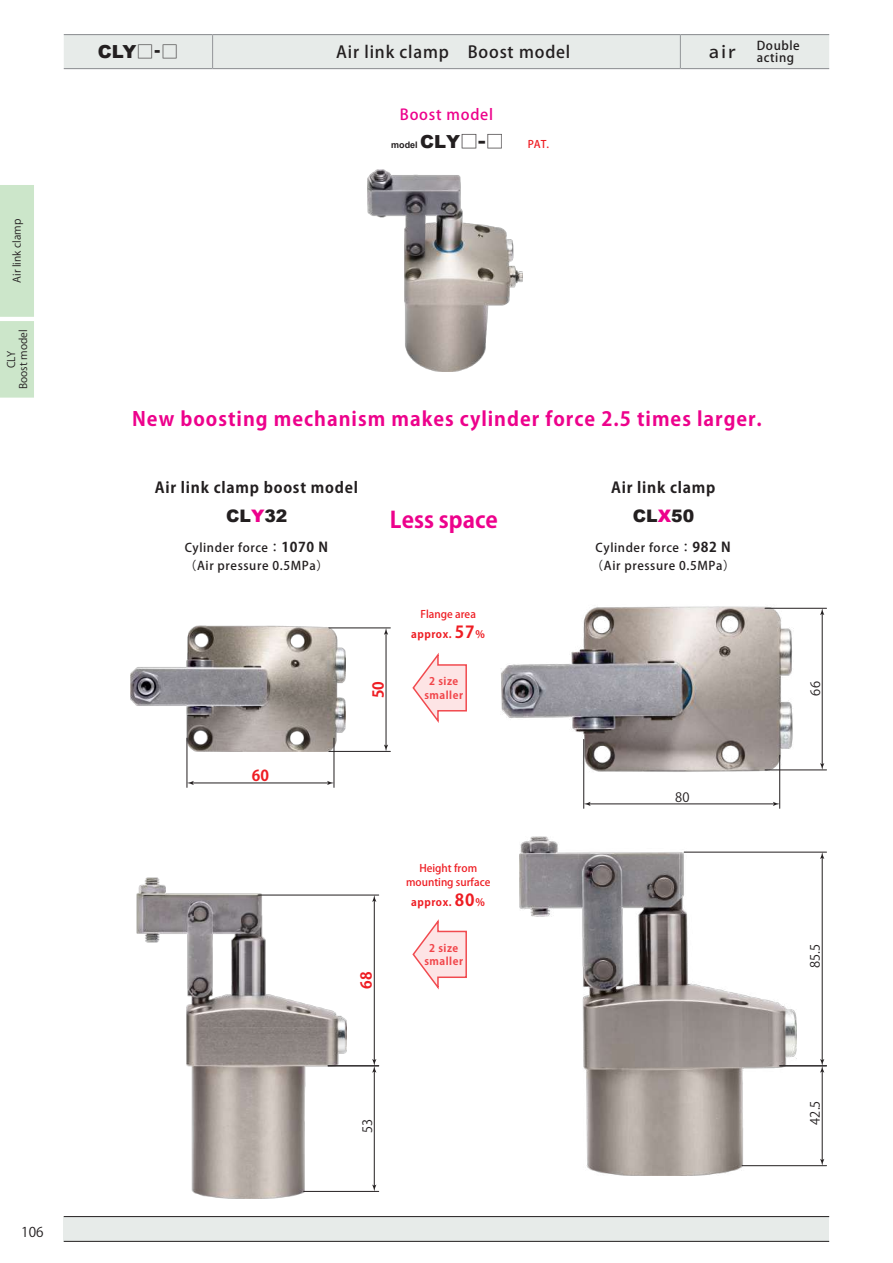
<style>
.page{position:relative;width:893px;height:1263px;background:#fff}
.page>*{position:absolute;margin:0;border:0;box-sizing:border-box;transform-origin:0 0}
.t1{font:700 22.5px "Koz Go Pro";color:#ed028c}
.t2{font:700 19.5px "Koz Go Pro";letter-spacing:.05em;color:#ed028c}
.t3{font:900 18px "Arial";color:#231f20}
.t4{font:900 17.25px "Arial";color:#231f20}
.t5{font:500 16.5px "Koz Go Pro";letter-spacing:.05em;color:#231f20}
.t6{font:700 15px "Koz Go Pro";letter-spacing:.05em;color:#231f20}
.t7{font:500 15px "Koz Go Pro";letter-spacing:.05em;color:#ed028c}
.t8{font:700 15px "Koz Go Pro";color:#ee1d23}
.t9{font:13.5px "Koz Go Pro";color:#231f20}
.t10{font:12.9px "Koz Go Pro";color:#231f20}
.t11{font:500 12.15px/12px "Koz Go Pro";letter-spacing:.05em;color:#231f20}
.t12{font:500 12px/18.8px "Koz Go Pro";letter-spacing:.05em;color:#231f20;text-align:center}
.t13{font:700 10.5px/13.5px "Koz Go Pro";letter-spacing:.05em;color:#ee1d23;text-align:center}
.t14{font:500 10.5px/13.5px "Koz Go Pro";color:#ee1d23;text-align:center}
.t15{font:10.5px/12px "Koz Go Pro";color:#231f20;text-align:center}
.t16{font:700 9px "Arial";color:#231f20}
.s1{font-family:"Koz Go Pro";font-weight:200;font-size:17.25px}
.s2{font-size:17.25px}
.s3{font-family:"Koz Go Pro";font-weight:500;font-size:15px}
.s4{font-weight:900;font-size:18px}
.s5{font-family:"Koz Go Pro";font-weight:300;font-size:18px}
.s6{color:#ed028c}
.s7{font-weight:700;font-size:13.5px}
.s8{font-size:16.5px}
</style>
<div class="page">
<div style="left:64px;top:1216px;width:765px;height:26px;background:#e7ebe9"></div>
<hr style="left:64px;top:1216px;width:765px;height:1px;background:#231f20">
<hr style="left:64px;top:1241px;width:765px;height:1px;background:#231f20">
<div style="left:64px;top:35px;width:765px;height:33px;background:#e7ebe9"></div>
<hr style="left:212px;top:35px;width:1px;height:33px;background:#939598">
<hr style="left:680px;top:35px;width:1px;height:33px;background:#939598">
<hr style="left:64px;top:34px;width:149px;height:1px;background:#939598">
<hr style="left:213px;top:34px;width:467px;height:1px;background:#939598">
<hr style="left:680px;top:34px;width:149px;height:1px;background:#939598">
<hr style="left:64px;top:68px;width:149px;height:1px;background:#939598">
<hr style="left:213px;top:68px;width:467px;height:1px;background:#939598">
<hr style="left:680px;top:68px;width:149px;height:1px;background:#939598">
<div style="left:0;top:185px;width:34px;height:213px;background:#cce6ca"></div>
<img style="left:368px;top:170px;width:155px;height:201px">
<img style="left:501px;top:606px;width:293px;height:168px">
<img style="left:520px;top:836px;width:276px;height:339px">
<img style="left:130px;top:626px;width:215px;height:125px">
<img style="left:137px;top:877px;width:210px;height:322px">
<hr style="left:742px;top:1165px;width:84px;height:1px;background:#231f20">
<hr style="left:822px;top:1070px;width:1px;height:91px;background:#231f20">
<svg style="left:820px;top:1159px;width:4px;height:7px"></svg>
<hr style="left:780px;top:1065px;width:46px;height:1px;background:#231f20">
<hr style="left:684px;top:852px;width:142px;height:1px;background:#231f20">
<hr style="left:822px;top:857px;width:1px;height:204px;background:#231f20">
<svg style="left:820px;top:1059px;width:4px;height:14px"></svg>
<svg style="left:820px;top:852px;width:4px;height:7px"></svg>
<hr style="left:258px;top:895px;width:121px;height:1px;background:#231f20">
<hr style="left:374px;top:900px;width:1px;height:161px;background:#231f20">
<svg style="left:372px;top:895px;width:4px;height:7px"></svg>
<hr style="left:304px;top:1191px;width:75px;height:1px;background:#231f20">
<hr style="left:328px;top:1065px;width:51px;height:1px;background:#231f20">
<hr style="left:374px;top:1070px;width:1px;height:117px;background:#231f20">
<svg style="left:372px;top:1184px;width:4px;height:7px"></svg>
<svg style="left:372px;top:1059px;width:4px;height:14px"></svg>
<hr style="left:765px;top:770px;width:61px;height:1px;background:#231f20">
<hr style="left:765px;top:608px;width:61px;height:1px;background:#231f20">
<hr style="left:822px;top:613px;width:1px;height:152px;background:#231f20">
<svg style="left:820px;top:763px;width:4px;height:7px"></svg>
<svg style="left:820px;top:608px;width:4px;height:7px"></svg>
<hr style="left:329px;top:751px;width:61px;height:1px;background:#231f20">
<hr style="left:329px;top:628px;width:61px;height:1px;background:#231f20">
<hr style="left:386px;top:632px;width:1px;height:115px;background:#231f20">
<svg style="left:384px;top:744px;width:4px;height:7px"></svg>
<svg style="left:384px;top:628px;width:4px;height:7px"></svg>
<hr style="left:779px;top:755px;width:1px;height:53px;background:#231f20">
<hr style="left:583px;top:739px;width:1px;height:69px;background:#231f20">
<hr style="left:588px;top:804px;width:187px;height:1px;background:#231f20">
<svg style="left:773px;top:802px;width:7px;height:4px"></svg>
<svg style="left:584px;top:802px;width:7px;height:4px"></svg>
<hr style="left:187px;top:738px;width:1px;height:49px;background:#231f20">
<hr style="left:334px;top:738px;width:1px;height:49px;background:#231f20">
<hr style="left:192px;top:783px;width:137px;height:1px;background:#231f20">
<svg style="left:187px;top:781px;width:7px;height:4px"></svg>
<svg style="left:327px;top:781px;width:7px;height:4px"></svg>
<svg style="left:412px;top:919px;width:55px;height:70px"></svg>
<svg style="left:412px;top:653px;width:55px;height:70px"></svg>
<p class="t15" style="left:11px;top:283px;width:65px;rotate:-90deg">Air link clamp</p>
<p class="t15" style="left:5px;top:389px;width:61px;rotate:-90deg">CLY<br>Boost model</p>
<p class="t9" style="left:21px;top:1223px;width:24px">106</p>
<h3 class="t3" style="left:98px;top:39px;width:82px">CLY<span class="s1">□</span><span class="s2">-</span><span class="s1">□</span></h3>
<h3 class="t5" style="left:336px;top:41px;width:236px">Air link clamp Boost model</h3>
<h3 class="t5" style="left:706px;top:41px;width:52px">ａｉｒ　</h3>
<p class="t11" style="left:757px;top:40px;width:45px">Double acting</p>
<p class="t7" style="left:400px;top:104px;width:95px">Boost model</p>
<p class="t16" style="left:344px;top:138px;width:161px"><span class="s3">　　　</span>model <span class="s4">CLY</span><span class="s5">□</span><sup>-</sup><span class="s5">□</span></p>
<p class="t14" style="left:528px;top:138px;width:23px">PAT.</p>
<h2 class="t2" style="left:132px;top:406px;width:631px">New boosting mechanism makes cylinder force 2.5 times larger.</h2>
<p class="t6" style="left:155px;top:477px;width:205px">Air link clamp boost model</p>
<h3 class="t4" style="left:226px;top:503px;width:63px">CL<span class="s6">Y</span>32</h3>
<h1 class="t1" style="left:390px;top:505px;width:110px">Less space</h1>
<p class="t12" style="left:184px;top:538px;width:145px;text-align:left">Cylinder force：<span class="s7">1070 N</span>（Air pressure 0.5MPa）</p>
<p class="t14" style="left:421px;top:608px;width:57px">Flange area</p>
<p class="t13" style="left:411px;top:628px;width:75px">approx. <span class="s8">57</span>%</p>
<p class="t6" style="left:611px;top:477px;width:106px">Air link clamp</p>
<h3 class="t4" style="left:633px;top:503px;width:63px">CL<span class="s6">X</span>50</h3>
<p class="t12" style="left:591px;top:538px;width:145px">Cylinder force：<span class="s7">982 N</span>（Air pressure 0.5MPa）</p>
<p class="t8" style="left:252px;top:766px;width:19px">60</p>
<p class="t13" style="left:424px;top:675px;width:40px">2 size smaller</p>
<p class="t8" style="left:369px;top:698px;width:19px;rotate:-90deg">50</p>
<p class="t10" style="left:807px;top:695px;width:16px;rotate:-90deg">66</p>
<p class="t8" style="left:356px;top:989px;width:19px;rotate:-90deg">68</p>
<p class="t14" style="left:406px;top:862px;width:86px">Height from mounting surface</p>
<p class="t13" style="left:411px;top:896px;width:75px">approx. <span class="s8">80</span>%</p>
<p class="t13" style="left:424px;top:941px;width:40px">2 size smaller</p>
<p class="t10" style="left:359px;top:1133px;width:16px;rotate:-90deg">53</p>
<p class="t10" style="left:675px;top:789px;width:16px">80</p>
<p class="t10" style="left:807px;top:968px;width:26px;rotate:-90deg">85.5</p>
<p class="t10" style="left:807px;top:1124px;width:26px;rotate:-90deg">42.5</p>
</div>
